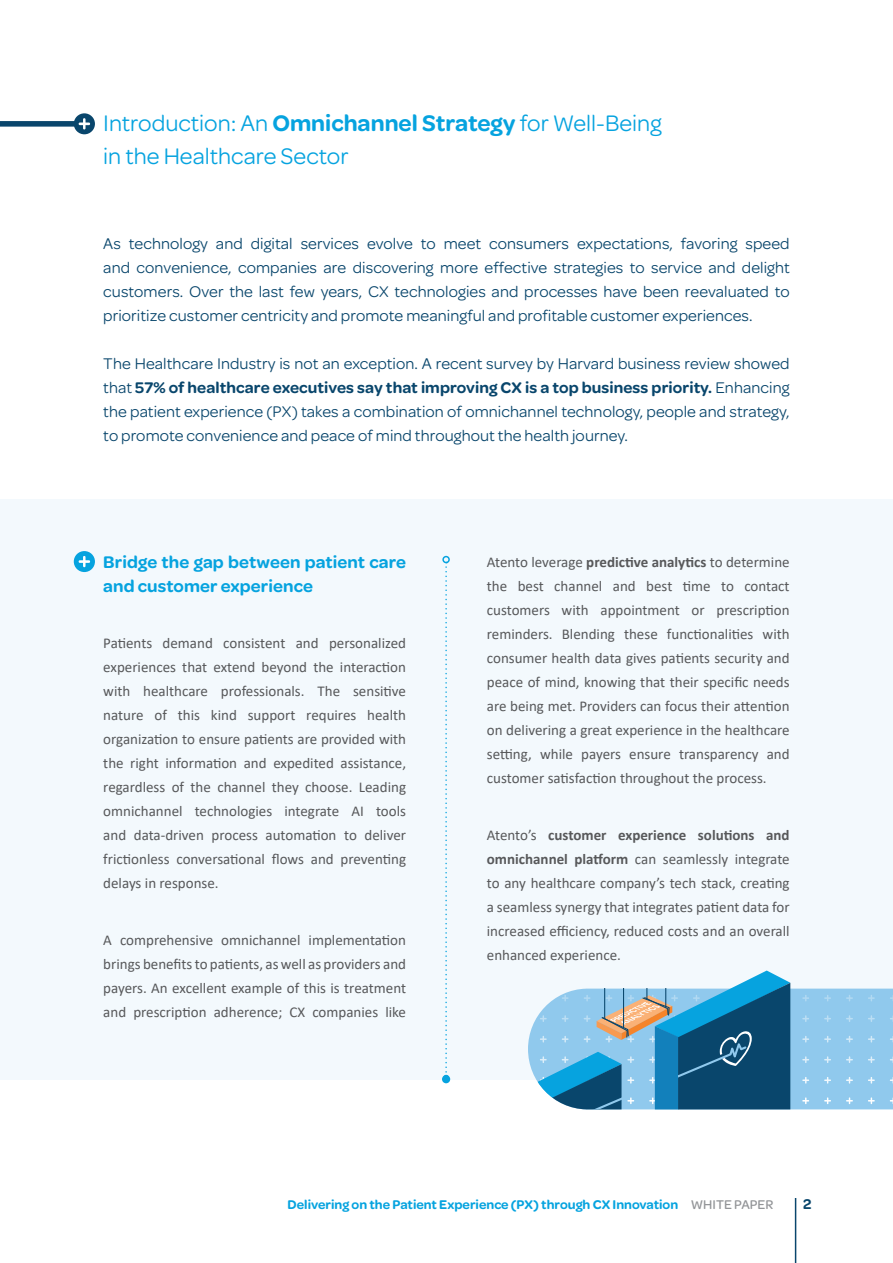
<style>
.page{position:relative;width:893px;height:1263px;background:#fff}
.page>*{position:absolute;margin:0;border:0;box-sizing:border-box;transform-origin:0 0}
.t1{font:24px/32.4px "Omnes";color:#06a3df}
.t2{font:600 18px/24px "Omnes";letter-spacing:.005em;color:#06a3df}
.t3{font:16.5px/24px "Omnes";letter-spacing:.005em;color:#09466c;text-align:justify}
.t4{font:15px/24px "Calibri";color:#57585a;text-align:justify}
.t5{font:600 15px "Omnes";color:#09466c}
.t6{font:600 13.5px "Omnes";color:#06a3df}
.s1{font-weight:600}
.s2{font-weight:700}
.s3{font-weight:500;color:#939598}
</style>
<div class="page">
<hr style="left:795px;top:1198px;width:1px;height:65px;background:#09466c">
<div style="left:0;top:500px;width:893px;height:580px;background:#f3f9fd"></div>
<div style="left:0;top:121px;width:91px;height:6px;background:#09466c"></div>
<div style="left:74px;top:113px;width:21px;height:21px;background:#09466c;border-radius:50%"></div>
<svg style="left:79px;top:118px;width:11px;height:11px"></svg>
<div style="left:74px;top:551px;width:21px;height:21px;background:#06a3df;border-radius:50%"></div>
<svg style="left:79px;top:556px;width:11px;height:11px"></svg>
<div style="left:442px;top:556px;width:8px;height:7px;border:1px solid #06a3df;border-radius:50%"></div>
<svg style="left:443px;top:562px;width:6px;height:514px"></svg>
<div style="left:442px;top:1075px;width:8px;height:8px;background:#06a3df;border-radius:50%"></div>
<svg style="left:528px;top:970px;width:365px;height:139px"></svg>
<hr style="left:623px;top:988px;width:1px;height:39px;background:#09466c">
<h1 class="t1" style="left:103px;top:106px;width:560px">Introduction: An <span class="s1">Omnichannel Strategy</span> for Well-Being in the Healthcare Sector</h1>
<p class="t3" style="left:103px;top:230px;width:688px">As technology and digital services evolve to meet consumers expectations, favoring speed and convenience, companies are discovering more effective strategies to service and delight customers. Over the last few years, CX technologies and processes have been reevaluated to prioritize customer centricity and promote meaningful and profitable customer experiences.</p>
<p class="t3" style="left:103px;top:350px;width:688px">The Healthcare Industry is not an exception. A recent survey by Harvard business review showed that <span class="s1">57% of healthcare executives say that improving CX is a top business priority.</span> Enhancing the patient experience (PX) takes a combination of omnichannel technology, people and strategy, to promote convenience and peace of mind throughout the health journey.</p>
<p class="t2" style="left:103px;top:549px;width:304px">Bridge the gap between patient care and customer experience</p>
<p class="t4" style="left:103px;top:631px;width:304px">Patients demand consistent and personalized experiences that extend beyond the interaction with healthcare professionals. The sensitive nature of this kind support requires health organization to ensure patients are provided with the right information and expedited assistance, regardless of the channel they choose. Leading omnichannel technologies integrate AI tools and data-driven process automation to deliver frictionless conversational flows and preventing delays in response.</p>
<p class="t4" style="left:103px;top:927px;width:304px">A comprehensive omnichannel implementation brings benefits to patients, as well as providers and payers. An excellent example of this is treatment and prescription adherence; CX companies like</p>
<p class="t4" style="left:487px;top:550px;width:304px">Atento leverage <span class="s2">predictive analytics</span> to determine the best channel and best time to contact customers with appointment or prescription reminders. Blending these functionalities with consumer health data gives patients security and peace of mind, knowing that their specific needs are being met. Providers can focus their attention on delivering a great experience in the healthcare setting, while payers ensure transparency and customer satisfaction throughout the process.</p>
<p class="t4" style="left:487px;top:822px;width:304px">Atento’s <span class="s2">customer experience solutions and omnichannel platform</span> can seamlessly integrate to any healthcare company’s tech stack, creating a seamless synergy that integrates patient data for increased efficiency, reduced costs and an overall enhanced experience.</p>
<p class="t6" style="left:288px;top:1194px;width:487px">Delivering on the Patient Experience (PX) through CX Innovation <span class="s3">WHITE PAPER</span></p>
<p class="t5" style="left:803px;top:1193px;width:10px">2</p>
</div>
